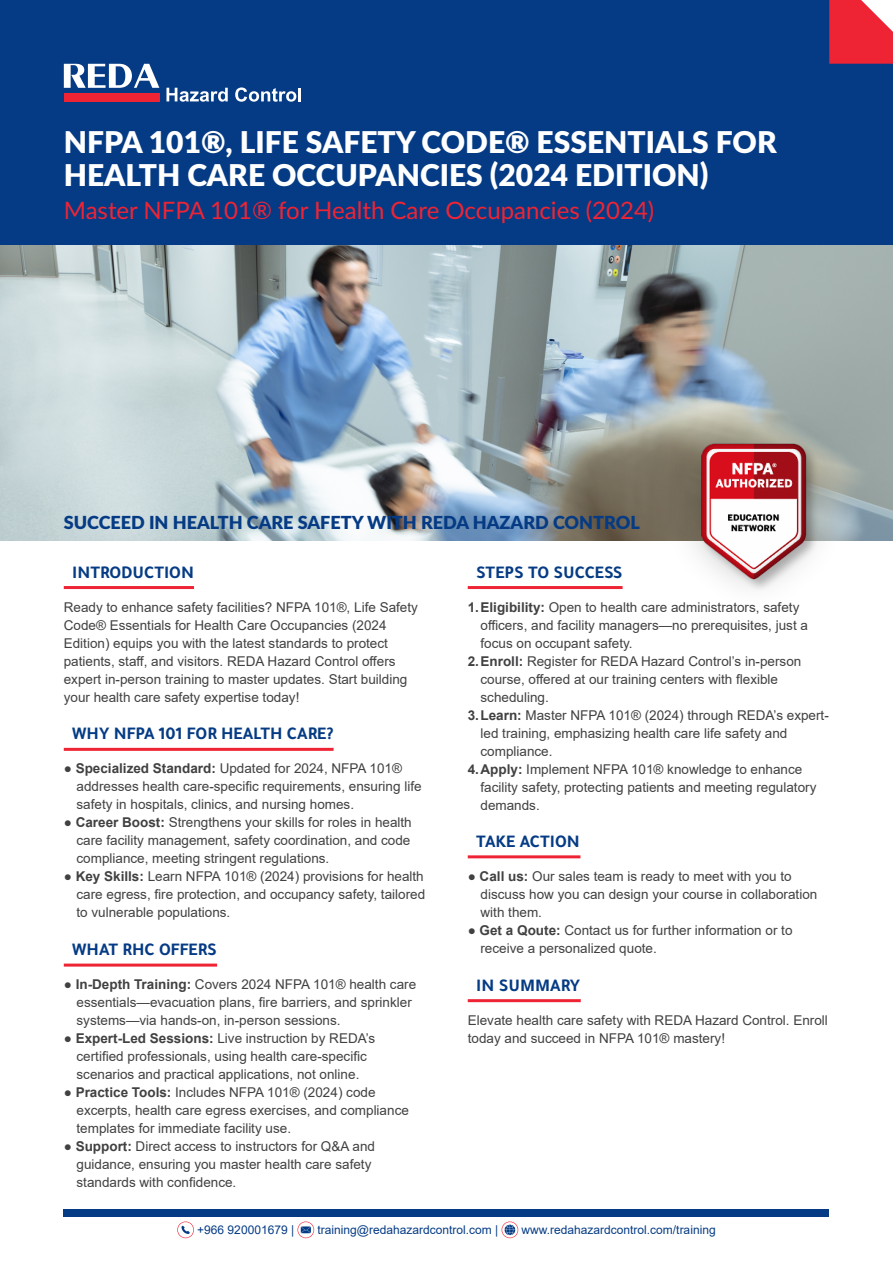
<style>
.page{position:relative;width:893px;height:1263px;background:#fff}
.page>*{position:absolute;margin:0;border:0;box-sizing:border-box;transform-origin:0 0}
.t1{font:900 30px/33px "Lato";color:#fff}
.t2{font:24px "Lato";color:#ee2435}
.t3{font:700 18px "Tajawal";color:#053b84}
.t4{font:900 18px "Lato";color:#053b84}
.t5{font:13.5px/18px "Arial";color:#414042}
.t6{font:12px "Arial";color:#053b84}
.s1{font-weight:700}
</style>
<div class="page">
<div style="left:0;top:0;width:893px;height:246px;background:#053b84"></div>
<svg style="left:829px;top:0;width:64px;height:64px;background:#ed3f4e"></svg>
<svg style="left:166px;top:88px;width:62px;height:14px"></svg>
<svg style="left:235px;top:87px;width:66px;height:15px"></svg>
<div style="left:64px;top:94px;width:95px;height:8px;background:#ee2435"></div>
<svg style="left:64px;top:64px;width:95px;height:24px"></svg>
<div style="left:64px;top:1209px;width:765px;height:7px;background:#053b84"></div>
<svg style="left:177px;top:1221px;width:17px;height:17px"></svg>
<svg style="left:297px;top:1221px;width:17px;height:17px"></svg>
<svg style="left:502px;top:1221px;width:16px;height:17px"></svg>
<img style="left:0;top:246px;width:893px;height:294px">
<hr style="left:64px;top:586px;width:130px;height:3px;background:#ee2435">
<hr style="left:468px;top:586px;width:155px;height:3px;background:#ee2435">
<hr style="left:468px;top:855px;width:112px;height:3px;background:#ee2435">
<hr style="left:468px;top:999px;width:113px;height:3px;background:#ee2435">
<hr style="left:64px;top:748px;width:270px;height:3px;background:#ee2435">
<hr style="left:64px;top:963px;width:153px;height:3px;background:#ee2435">
<div style="left:663px;top:404px;width:181px;height:210px;background:#000;opacity:.25"></div>
<div style="left:685px;top:430px;width:138px;height:155px;background:#000;opacity:.5"></div>
<h1 class="t1" style="left:64px;top:124px;width:714px">NFPA 101®, LIFE SAFETY CODE® ESSENTIALS FOR<br>HEALTH CARE OCCUPANCIES (2024 EDITION(</h1>
<h2 class="t2" style="left:64px;top:193px;width:592px">Master NFPA 101® for Health Care Occupancies )2024(</h2>
<h3 class="t4" style="left:64px;top:509px;width:578px">SUCCEED IN HEALTH CARE SAFETY WITH REDA HAZARD CONTROL</h3>
<h3 class="t3" style="left:72px;top:558px;width:123px">INTRODUCTION</h3>
<h3 class="t3" style="left:476px;top:558px;width:148px">STEPS TO SUCCESS</h3>
<p class="t5" style="left:64px;top:598px;width:356px">Ready to enhance safety facilities? NFPA 101®, Life Safety Code® Essentials for Health Care Occupancies )2024<br>Edition) equips you with the latest standards to protect patients, staff, and visitors. REDA Hazard Control offers expert in-person training to master updates. Start building your health care safety expertise today!</p>
<p class="t5" style="left:468px;top:598px;width:333px"><span class="s1">1.Eligibility:</span> Open to health care administrators, safety</p>
<p class="t5" style="left:480px;top:616px;width:329px">officers, and facility managers—no prerequisites, just a</p>
<p class="t5" style="left:480px;top:634px;width:154px">focus on occupant safety.</p>
<p class="t5" style="left:468px;top:652px;width:335px"><span class="s1">2.Enroll:</span> Register for REDA Hazard Control i ns’ -person</p>
<p class="t5" style="left:480px;top:670px;width:299px">course, offered at our training centers with flexible</p>
<p class="t5" style="left:480px;top:688px;width:70px">scheduling.</p>
<p class="t5" style="left:480px;top:724px;width:308px">led training, emphasizing health care life safety and</p>
<p class="t5" style="left:468px;top:706px;width:363px"><span class="s1">3.Learn:</span> Master NFPA 101® (2024) through REDAs’ expert-</p>
<p class="t5" style="left:480px;top:742px;width:74px">compliance.</p>
<p class="t5" style="left:468px;top:760px;width:336px"><span class="s1">4.Apply:</span> Implement NFPA 101® knowledge to enhance</p>
<p class="t5" style="left:480px;top:778px;width:337px">facility safety, protecting patients and meeting regulatory</p>
<p class="t5" style="left:480px;top:796px;width:61px">demands.</p>
<h3 class="t3" style="left:72px;top:720px;width:263px">WHY NFPA 101 FOR HEALTH CARE?</h3>
<p class="t5" style="left:77px;top:759px;width:347px;text-indent:-13px"><span class="s1">● Specialized Standard:</span> Updated for 2024, NFPA 101R addresses health care-specific requirements, ensuring life safety in hospitals, clinics, and nursing homes.</p>
<p class="t5" style="left:77px;top:813px;width:337px;text-align:justify;text-indent:-13px"><span class="s1">● Career Boost:</span> Strengthens your skills for roles in health care facility management, safety coordination, and code compliance, meeting stringent regulations.</p>
<p class="t5" style="left:77px;top:867px;width:350px;text-align:justify;text-indent:-13px"><span class="s1">● Key Skills:</span> Learn NFPA 101® (2024) provisions for health care egress, fire protection, and occupancy safety, tailored to vulnerable populations.</p>
<h3 class="t3" style="left:476px;top:828px;width:105px">TAKE ACTION</h3>
<p class="t5" style="left:480px;top:867px;width:338px;text-indent:-13px"><span class="s1">● Call us:</span> Our sales team is ready to meet with you to discuss how you can design your course in collaboration with them.</p>
<p class="t5" style="left:480px;top:921px;width:313px;text-indent:-13px"><span class="s1">● Get a Qoute:</span> Contact us for further information or to receive a personalized quote.</p>
<h3 class="t3" style="left:72px;top:936px;width:146px">WHAT RHC OFFERS</h3>
<p class="t5" style="left:77px;top:975px;width:341px;text-indent:-13px"><span class="s1">● In-Depth Training:</span> Covers 2024 NFPA 101® health care essentials—evacuation plans, fire barriers, and sprinkler systems—via hands-on in, -person sessions.</p>
<p class="t5" style="left:64px;top:1029px;width:313px;text-align:center"><span class="s1">● Expert-Led Sessions:</span> Live instruction by REDAs’ certified professionals, using health care-specific scenarios and practical applications, not online.</p>
<p class="t5" style="left:77px;top:1083px;width:334px;text-indent:-13px"><span class="s1">● Practice Tools:</span> Includes NFPA 101® (2024) code excerpts, health care egress exercises, and compliance templates for immediate facility use.</p>
<p class="t5" style="left:77px;top:1137px;width:300px;text-indent:-13px"><span class="s1">● Support:</span> Direct access to instructors for Q&amp;A and guidance, ensuring you master health care safety standards with confidence.</p>
<h3 class="t3" style="left:476px;top:971px;width:106px">IN SUMMARY</h3>
<p class="t5" style="left:468px;top:1011px;width:362px">Elevate health care safety with REDA Hazard Control. Enroll today and succeed in NFPA 101® mastery!</p>
<p class="t6" style="left:197px;top:1221px;width:98px">+966 920001679 |</p>
<p class="t6" style="left:317px;top:1221px;width:182px">training@redahazardcontrol.com |</p>
<p class="t6" style="left:522px;top:1221px;width:196px">www.redahazardcontrol.com/training</p>
</div>
